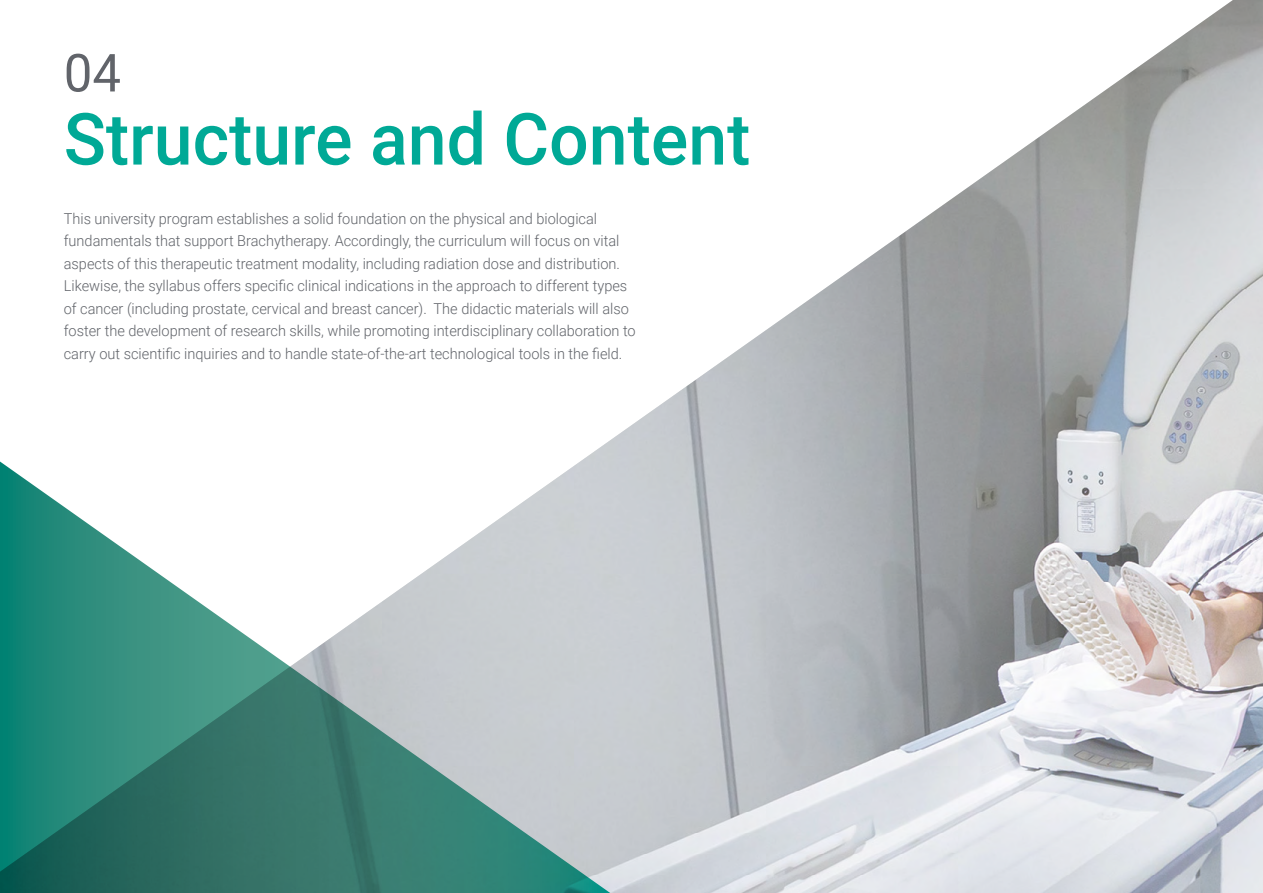
<style>
.page{position:relative;width:1263px;height:893px;background:#fff}
.page>*{position:absolute;margin:0;border:0;box-sizing:border-box;transform-origin:0 0}
.t1{font:500 72px "Roboto";color:#00a996}
.t2{font:52.5px "Roboto";color:#61646a}
.t3{font:300 15px/22.5px "Roboto";color:#61646a}
</style>
<div class="page">
<img style="left:602px;top:0;width:661px;height:893px">
<svg style="left:0;top:446px;width:640px;height:447px"></svg>
<h2 class="t2" style="left:64px;top:36px;width:59px">04</h2>
<h1 class="t1" style="left:64px;top:89px;width:688px">Structure and Content</h1>
<p class="t3" style="left:64px;top:207px;width:573px">This university program establishes a solid foundation on the physical and biological fundamentals that support Brachytherapy. Accordingly, the curriculum will focus on vital aspects of this therapeutic treatment modality, including radiation dose and distribution.<br>Likewise, the syllabus offers specific clinical indications in the approach to different types of cancer (including prostate, cervical and breast cancer). The didactic materials will also foster the development of research skills, while promoting interdisciplinary collaboration to carry out scientific inquiries and to handle state-of-the-art technological tools in the field.</p>
</div>
